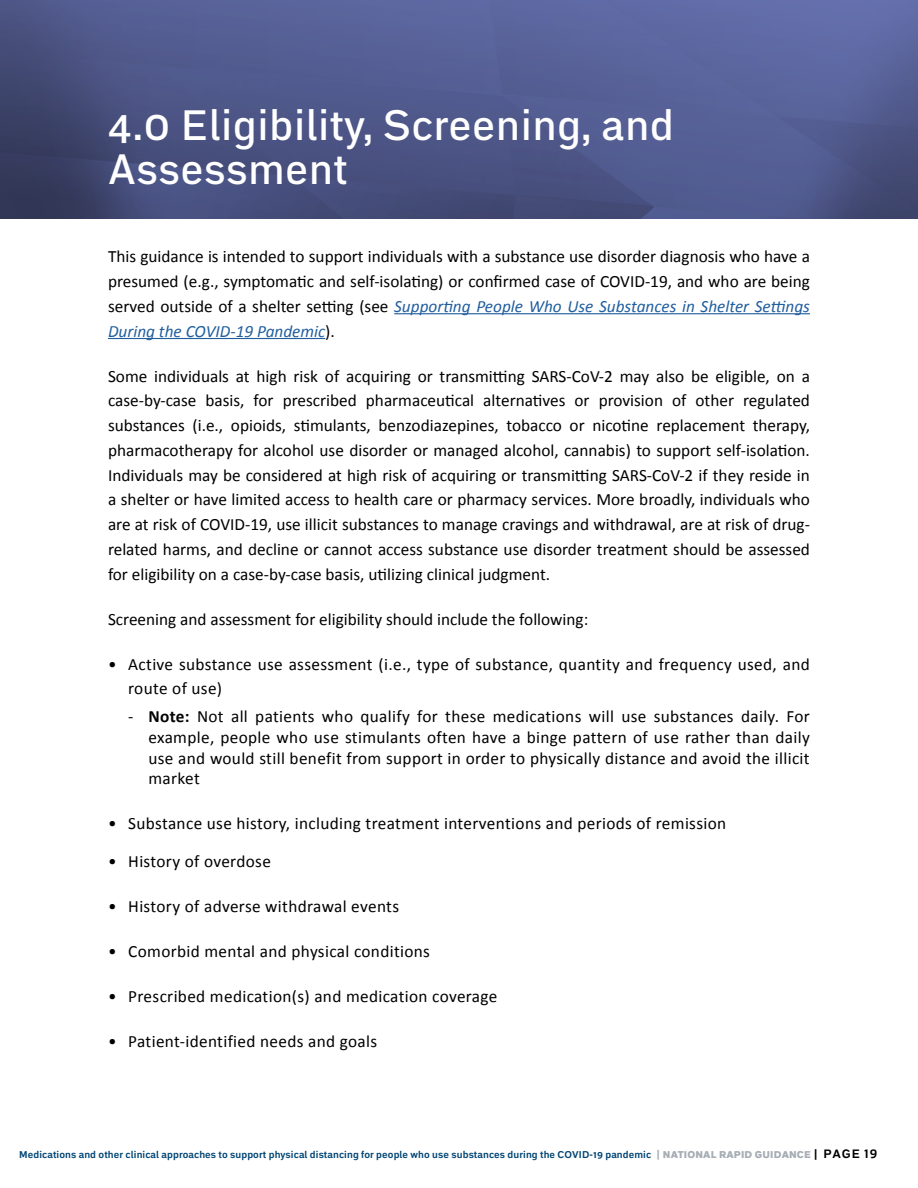
<style>
.page{position:relative;width:918px;height:1188px;background:#fff}
.page>*{position:absolute;margin:0;border:0;box-sizing:border-box;transform-origin:0 0}
.t1{font:500 42px/43.2px "Embarcadero MVB Pro";letter-spacing:.01em;color:#fff}
.t2{font:17.25px/24.8px "Calibri";letter-spacing:.02em;color:#000;text-align:justify}
.t3{font:17.25px "Calibri";color:#000}
.t4{font:700 9.75px "Embarcadero MVB Pro";letter-spacing:.01em;color:#004574}
.s1{font-style:italic;color:#215e9e}
.s2{font-weight:700}
.s3{color:#a6adb4}
.s4{font-weight:900;color:#a6adb4}
.s5{font-size:10.5px;color:#000}
.s6{font-size:12px;color:#000}
</style>
<div class="page">
<svg style="left:0;top:0;width:918px;height:218px;background:#4f598b"></svg>
<hr style="left:394px;top:313px;width:416px;height:1px;background:#215e9e">
<hr style="left:108px;top:338px;width:217px;height:1px;background:#215e9e">
<h1 class="t1" style="left:108px;top:103px;width:568px">4.0 Eligibility, Screening, and<br>Assessment</h1>
<p class="t2" style="left:108px;top:243px;width:703px">This guidance is intended to support individuals with a substance use disorder diagnosis who have a presumed (e.g., symptomatic and self-isolating) or confirmed case of COVID-19, and who are being served outside of a shelter setting (see <span class="s1">Supporting People Who Use Substances in Shelter Settings During the COVID-19 Pandemic</span>).</p>
<p class="t2" style="left:108px;top:363px;width:704px">Some individuals at high risk of acquiring or transmitting SARS-CoV-2 may also be eligible, on a case-by-case basis, for prescribed pharmaceutical alternatives or provision of other regulated substances (i.e., opioids, stimulants, benzodiazepines, tobacco or nicotine replacement therapy, pharmacotherapy for alcohol use disorder or managed alcohol, cannabis) to support self-isolation.<br>Individuals may be considered at high risk of acquiring or transmitting SARS-CoV-2 if they reside in a shelter or have limited access to health care or pharmacy services. More broadly, individuals who are at risk of COVID-19, use illicit substances to manage cravings and withdrawal, are at risk of drug&shy;related harms, and decline or cannot access substance use disorder treatment should be assessed for eligibility on a case-by-case basis, utilizing clinical judgment.</p>
<p class="t3" style="left:108px;top:608px;width:482px">Screening and assessment for eligibility should include the following:</p>
<p class="t2" style="left:128px;top:651px;width:683px;text-indent:-20px">• Active substance use assessment (i.e., type of substance, quantity and frequency used, and route of use)</p>
<p class="t2" style="left:149px;top:705px;width:663px;line-height:20.7px;text-indent:-20px">- <span class="s2">Note:</span> Not all patients who qualify for these medications will use substances daily. For example, people who use stimulants often have a binge pattern of use rather than daily use and would still benefit from support in order to physically distance and avoid the illicit market</p>
<p class="t2" style="left:108px;top:810px;width:620px">• Substance use history, including treatment interventions and periods of remission</p>
<p class="t2" style="left:108px;top:849px;width:164px">• History of overdose</p>
<p class="t2" style="left:108px;top:894px;width:293px">• History of adverse withdrawal events</p>
<p class="t2" style="left:108px;top:939px;width:324px">• Comorbid mental and physical conditions</p>
<p class="t2" style="left:108px;top:984px;width:391px">• Prescribed medication(s) and medication coverage</p>
<p class="t2" style="left:108px;top:1029px;width:271px">• Patient-identified needs and goals</p>
<p class="t4" style="left:19px;top:1148px;width:860px">Medications and other clinical approaches to support physical distancing for people who use substances during the COVID-19 pandemic <span class="s3">|</span> <span class="s4">NATIONAL RAPID GUIDANCE</span> <span class="s5">|</span> <span class="s6">PAGE 19</span></p>
</div>
